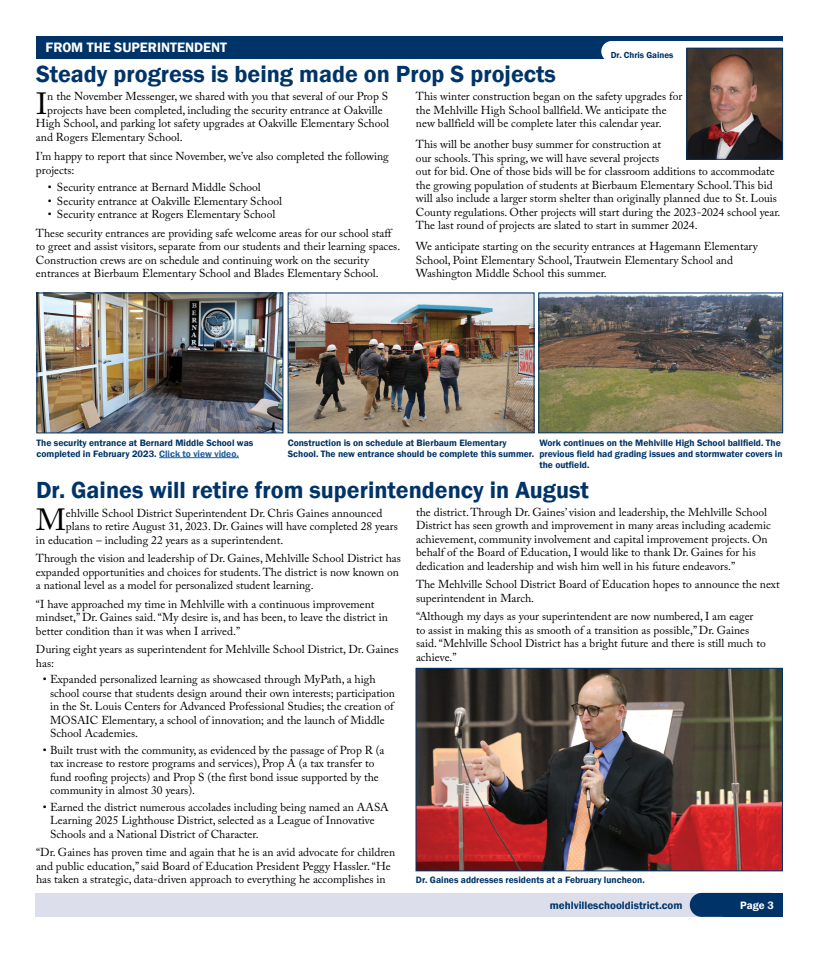
<style>
.page{position:relative;width:819px;height:954px;background:#fff}
.page>*{position:absolute;margin:0;border:0;box-sizing:border-box;transform-origin:0 0}
.t1{font:30.5px "Adobe Caslon Pro";color:#000}
.t2{font:600 24px "Franklin Gothic";color:#003468}
.t3{font:600 14px "Franklin Gothic";color:#fff}
.t4{font:11.5px/13.5px "Adobe Caslon Pro";color:#000}
.t5{font:600 11px "Franklin Gothic";color:#003468}
.t6{font:600 11px "Franklin Gothic";color:#fff}
.t7{font:600 9.5px/11px "Franklin Gothic";color:#003468}
.t8{font:600 9px "Franklin Gothic";color:#003468}
.s1{color:#215e9e}
</style>
<div class="page">
<div style="left:35px;top:893px;width:669px;height:24px;background:#dcdfeb"></div>
<div style="left:690px;top:893px;width:93px;height:24px;background:#003468;border-radius:12px"></div>
<div style="left:723px;top:893px;width:60px;height:24px;background:#003468"></div>
<div style="left:37px;top:36px;width:746px;height:22px;background:#003468"></div>
<div style="left:601px;top:41px;width:190px;height:21px;background:#fff;border-radius:10px"></div>
<img style="left:688px;top:50px;width:93px;height:108px">
<div style="left:686px;top:48px;width:97px;height:112px;border:1px solid #003468"></div>
<img style="left:418px;top:670px;width:363px;height:199px">
<div style="left:416px;top:668px;width:367px;height:203px;border:1px solid #003468"></div>
<img style="left:290px;top:294px;width:243px;height:137px">
<div style="left:288px;top:292px;width:247px;height:141px;border:1px solid #003468"></div>
<img style="left:540px;top:294px;width:241px;height:137px">
<div style="left:538px;top:292px;width:245px;height:141px;border:1px solid #003468"></div>
<img style="left:38px;top:294px;width:243px;height:137px">
<div style="left:36px;top:292px;width:247px;height:141px;border:1px solid #003468"></div>
<hr style="left:159px;top:457px;width:80px;height:1px;background:#215e9e">
<p class="t3" style="left:46px;top:39px;width:183px">FROM THE SUPERINTENDENT</p>
<h2 class="t2" style="left:36px;top:59px;width:521px">Steady progress is being made on Prop S projects</h2>
<p class="t8" style="left:611px;top:49px;width:64px">Dr. Chris Gaines</p>
<h1 class="t1" style="left:36px;top:85px;width:13px">I</h1>
<p class="t4" style="left:47px;top:90px;width:342px">n the November Messenger, we shared with you that several of our Prop S</p>
<p class="t4" style="left:47px;top:103px;width:337px">projects have been completed, including the security entrance at Oakville</p>
<p class="t4" style="left:36px;top:117px;width:355px">High School, and parking lot safety upgrades at Oakville Elementary School</p>
<p class="t4" style="left:36px;top:130px;width:148px">and Rogers Elementary School.</p>
<p class="t4" style="left:36px;top:150px;width:354px">I’m happy to report that since November, we’ve also completed the following projects:</p>
<p class="t4" style="left:48px;top:181px;width:214px">• Security entrance at Bernard Middle School</p>
<p class="t4" style="left:48px;top:194px;width:236px">• Security entrance at Oakville Elementary School</p>
<p class="t4" style="left:36px;top:205px;width:357px;line-height:18.5px;text-indent:12px">• Security entrance at Rogers Elementary School<br>These security entrances are providing safe welcome areas for our school staff</p>
<p class="t4" style="left:36px;top:240px;width:366px">to greet and assist visitors, separate from our students and their learning spaces.<br>Construction crews are on schedule and continuing work on the security entrances at Bierbaum Elementary School and Blades Elementary School.</p>
<p class="t4" style="left:416px;top:90px;width:268px">This winter construction began on the safety upgrades for the Mehlville High School ballfield. We anticipate the new ballfield will be complete later this calendar year.</p>
<p class="t4" style="left:416px;top:138px;width:366px">This will be another busy summer for construction at<br>our schools. This spring, we will have several projects<br>out for bid. One of those bids will be for classroom additions to accommodate the growing population of students at Bierbaum Elementary School. This bid will also include a larger storm shelter than originally planned due to St. Louis County regulations. Other projects will start during the 2023-2024 school year.<br>The last round of projects are slated to start in summer 2024.</p>
<p class="t4" style="left:416px;top:240px;width:343px">We anticipate starting on the security entrances at Hagemann Elementary<br>School, Point Elementary School, Trautwein Elementary School and<br>Washington Middle School this summer.</p>
<p class="t7" style="left:37px;top:437px;width:218px">The security entrance at Bernard Middle School was completed in February 2023. <span class="s1">Click to view video.</span></p>
<p class="t7" style="left:539px;top:437px;width:245px">Work continues on the Mehlville High School ballfield. The previous field had grading issues and stormwater covers in the outfield.</p>
<p class="t7" style="left:288px;top:437px;width:248px">Construction is on schedule at Bierbaum Elementary<br>School. The new entrance should be complete this summer.</p>
<h2 class="t2" style="left:36px;top:475px;width:555px">Dr. Gaines will retire from superintendency in August</h2>
<p class="t4" style="left:416px;top:505px;width:356px">the district. Through Dr. Gaines’ vision and leadership, the Mehlville School District has seen growth and improvement in many areas including academic achievement, community involvement and capital improvement projects. On behalf of the Board of Education, I would like to thank Dr. Gaines for his dedication and leadership and wish him well in his future endeavors.”</p>
<p class="t4" style="left:416px;top:578px;width:365px">The Mehlville School District Board of Education hopes to announce the next superintendent in March.</p>
<p class="t4" style="left:416px;top:610px;width:351px">“Although my days as your superintendent are now numbered, I am eager to assist in making this as smooth of a transition as possible,” Dr. Gaines said. “Mehlville School District has a bright future and there is still much to achieve.”</p>
<h1 class="t1" style="left:36px;top:502px;width:31px">M</h1>
<p class="t4" style="left:66px;top:506px;width:318px">ehlville School District Superintendent Dr. Chris Gaines announced</p>
<p class="t4" style="left:66px;top:520px;width:333px">plans to retire August 31, 2023. Dr. Gaines will have completed 28 years</p>
<p class="t4" style="left:36px;top:533px;width:249px">in education – including 22 years as a superintendent.</p>
<p class="t4" style="left:36px;top:552px;width:366px">Through the vision and leadership of Dr. Gaines, Mehlville School District has expanded opportunities and choices for students. The district is now known on a national level as a model for personalized student learning.</p>
<p class="t4" style="left:36px;top:597px;width:354px">“I have approached my time in Mehlville with a continuous improvement mindset,” Dr. Gaines said. “My desire is, and has been, to leave the district in better condition than it was when I arrived.”</p>
<p class="t4" style="left:36px;top:643px;width:364px">During eight years as superintendent for Mehlville School District, Dr. Gaines has:</p>
<p class="t4" style="left:50px;top:673px;width:346px;text-indent:-7px">• Expanded personalized learning as showcased through MyPath, a high school course that students design around their own interests; participation in the St. Louis Centers for Advanced Professional Studies; the creation of MOSAIC Elementary, a school of innovation; and the launch of Middle School Academies.</p>
<p class="t4" style="left:50px;top:743px;width:336px;text-indent:-7px">• Built trust with the community, as evidenced by the passage of Prop R (a tax increase to restore programs and services), Prop A (a tax transfer to fund roofing projects) and Prop S (the first bond issue supported by the community in almost 30 years).</p>
<p class="t4" style="left:50px;top:800px;width:340px;text-indent:-7px">• Earned the district numerous accolades including being named an AASA<br>Learning 2025 Lighthouse District, selected as a League of Innovative<br>Schools and a National District of Character.</p>
<p class="t4" style="left:36px;top:846px;width:361px">“Dr. Gaines has proven time and again that he is an avid advocate for children and public education,” said Board of Education President Peggy Hassler. “He has taken a strategic, data-driven approach to everything he accomplishes in</p>
<p class="t7" style="left:416px;top:875px;width:230px">Dr. Gaines addresses residents at a February luncheon.</p>
<p class="t5" style="left:550px;top:898px;width:134px">mehlvilleschooldistrict.com</p>
<p class="t6" style="left:740px;top:898px;width:35px">Page 3</p>
</div>
